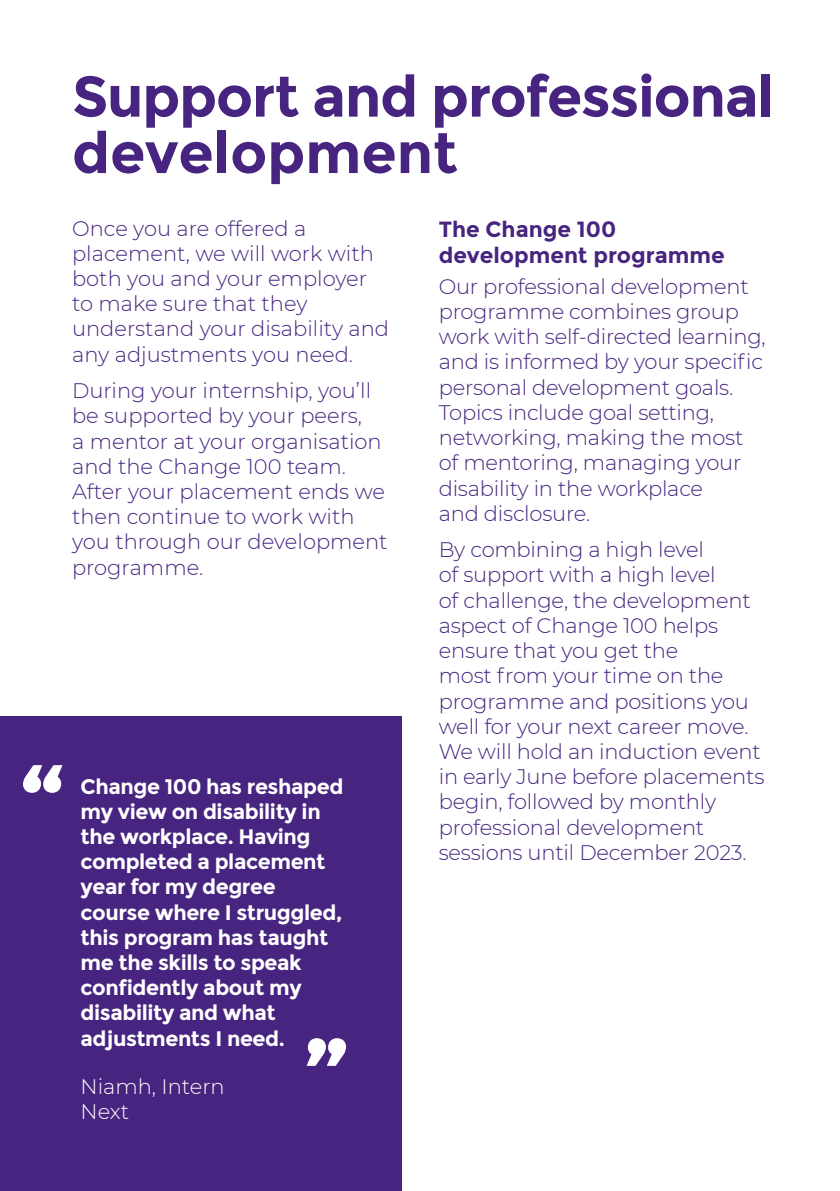
<style>
.page{position:relative;width:840px;height:1191px;background:#fff}
.page>*{position:absolute;margin:0;border:0;box-sizing:border-box;transform-origin:0 0}
.t1{font:700 109px "Montserrat";color:#fff}
.Sub_heads{font:700 57px/56.4px "Montserrat";letter-spacing:-.02em;color:#46247f}
.Bold_text_heading{font:700 22px/26.4px "Montserrat";color:#46247f}
.Body_copy{font:300 21px/25.2px "Montserrat";letter-spacing:-.01em;color:#46247f}
.Pullquote{font:700 21px/25.2px "Montserrat";letter-spacing:-.02em;color:#fff}
.Pullquote_credit{font:300 21px "Montserrat";color:#fff}
</style>
<div class="page">
<div style="left:0;top:716px;width:401px;height:475px;background:#46247f"></div>
<h1 class="t1" style="left:19px;top:738px;width:48px">“</h1>
<h3 class="Sub_heads" style="left:72px;top:69px;width:703px">Support and professional development</h3>
<p class="Body_copy" style="left:72px;top:215px;width:318px">Once you are offered a placement, we will work with both you and your employer to make sure that they understand your disability and any adjustments you need.</p>
<p class="Body_copy" style="left:72px;top:377px;width:317px">During your internship, you’ll be supported by your peers,<br>a mentor at your organisation and the Change 100 team.<br>After your placement ends we then continue to work with you through our development programme.</p>
<h4 class="Bold_text_heading" style="left:438px;top:216px;width:287px">The Change 100 development programme</h4>
<p class="Body_copy" style="left:438px;top:273px;width:328px">Our professional development programme combines group work with self-directed learning, and is informed by your specific personal development goals.<br>Topics include goal setting, networking, making the most of mentoring, managing your disability in the workplace<br>and disclosure.</p>
<p class="Body_copy" style="left:438px;top:536px;width:327px">By combining a high level<br>of support with a high level<br>of challenge, the development aspect of Change 100 helps ensure that you get the<br>most from your time on the programme and positions you well for your next career move.<br>We will hold an induction event in early June before placements begin, followed by monthly professional development sessions until December 2023.</p>
<p class="Pullquote" style="left:80px;top:773px;width:264px">Change 100 has reshaped my view on disability in the workplace. Having completed a placement year for my degree course where I struggled, this program has taught me the skills to speak confidently about my disability and what adjustments I need.</p>
<p class="Pullquote_credit" style="left:80px;top:1071px;width:145px">Niamh, Intern</p>
<p class="Pullquote_credit" style="left:80px;top:1097px;width:50px">Next</p>
<h1 class="t1" style="left:303px;top:1011px;width:48px">”</h1>
</div>
